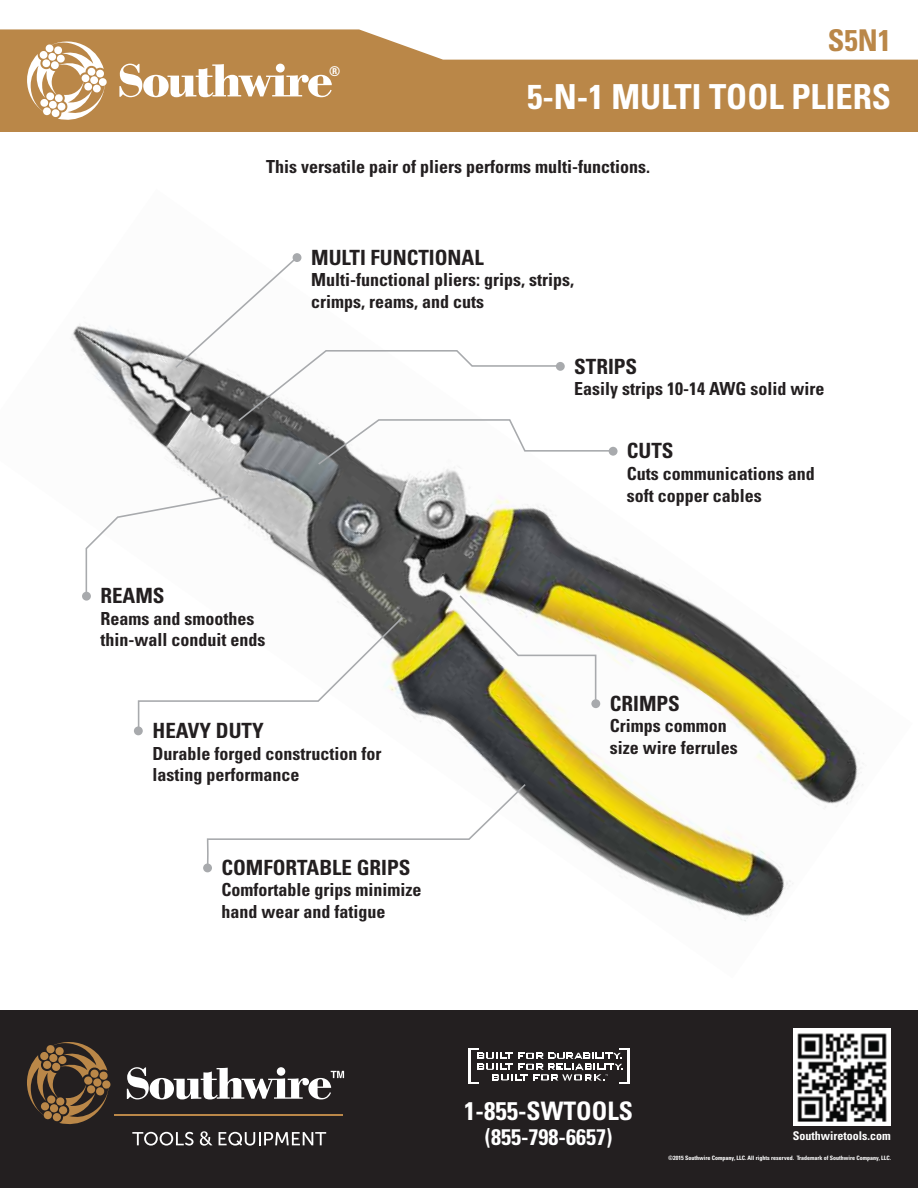
<style>
.page{position:relative;width:918px;height:1188px;background:#fff}
.page>*{position:absolute;margin:0;border:0;box-sizing:border-box;transform-origin:0 0}
.t1{font:700 condensed 34.5px "Univers";color:#fff}
.t2{font:700 condensed 30px "Univers";color:#ba8748}
.t3{font:700 condensed 25.5px "Univers";color:#fff}
.t4{font:700 condensed 22.5px "Univers";color:#fff}
.t5{font:700 condensed 21px "Univers";color:#231f20}
.t6{font:700 condensed 18px/21.6px "Univers";color:#231f20}
.t7{font:700 condensed 13.5px "Univers";color:#fff}
.t8{font:700 condensed 12px "Univers";color:#fff}
.t9{font:700 condensed 6px "Univers";color:#fff}
</style>
<div class="page">
<div style="left:0;top:7px;width:918px;height:125px;background:#ba8748"></div>
<svg style="left:0;top:7px;width:918px;height:53px;fill:#fff"></svg>
<div style="left:0;top:1010px;width:918px;height:178px;background:#231f20"></div>
<hr style="left:468px;top:1048px;width:3px;height:36px;background:#fff">
<hr style="left:627px;top:1048px;width:2px;height:36px;background:#fff">
<svg style="left:471px;top:1048px;width:156px;height:36px"></svg>
<div style="left:793px;top:1028px;width:98px;height:98px;background:#fff"></div>
<svg style="left:27px;top:1042px;width:84px;height:83px"></svg>
<hr style="left:115px;top:1114px;width:228px;height:2px;background:#ba8748">
<svg style="left:132px;top:1132px;width:62px;height:14px"></svg>
<svg style="left:200px;top:1131px;width:13px;height:15px"></svg>
<svg style="left:219px;top:1132px;width:107px;height:14px"></svg>
<svg style="left:127px;top:1067px;width:217px;height:32px"></svg>
<svg style="left:27px;top:40px;width:80px;height:80px"></svg>
<svg style="left:119px;top:64px;width:213px;height:33px"></svg>
<img style="left:72px;top:253px;width:792px;height:669px">
<div style="left:609px;top:447px;width:9px;height:9px;background:#a8aaad;border-radius:50%"></div>
<div style="left:293px;top:253px;width:8px;height:9px;background:#a8aaad;border-radius:50%"></div>
<svg style="left:174px;top:255px;width:440px;height:211px"></svg>
<div style="left:82px;top:592px;width:9px;height:9px;background:#a8aaad;border-radius:50%"></div>
<svg style="left:85px;top:495px;width:145px;height:103px"></svg>
<div style="left:134px;top:726px;width:9px;height:9px;background:#a8aaad;border-radius:50%"></div>
<svg style="left:137px;top:615px;width:267px;height:118px"></svg>
<div style="left:203px;top:864px;width:9px;height:8px;background:#a8aaad;border-radius:50%"></div>
<svg style="left:206px;top:782px;width:321px;height:87px"></svg>
<div style="left:591px;top:699px;width:9px;height:9px;background:#a8aaad;border-radius:50%"></div>
<svg style="left:458px;top:594px;width:139px;height:111px"></svg>
<img style="left:797px;top:1033px;width:89px;height:88px">
<p class="t7" style="left:329px;top:63px;width:13px">®</p>
<h2 class="t2" style="left:828px;top:22px;width:65px">S5N1</h2>
<h1 class="t1" style="left:527px;top:76px;width:366px">5-N-1 MULTI TOOL PLIERS</h1>
<p class="t6" style="left:266px;top:156px;width:385px">This versatile pair of pliers performs multi-functions.</p>
<p class="t5" style="left:311px;top:244px;width:174px">MULTI FUNCTIONAL</p>
<p class="t6" style="left:311px;top:269px;width:264px">Multi-functional pliers: grips, strips, crimps, reams, and cuts</p>
<p class="t5" style="left:574px;top:353px;width:65px">STRIPS</p>
<p class="t6" style="left:574px;top:378px;width:252px">Easily strips 10-14 AWG solid wire</p>
<p class="t5" style="left:100px;top:583px;width:66px">REAMS</p>
<p class="t6" style="left:100px;top:608px;width:167px">Reams and smoothes thin-wall conduit ends</p>
<p class="t5" style="left:153px;top:718px;width:113px">HEAVY DUTY</p>
<p class="t6" style="left:153px;top:742px;width:230px">Durable forged construction for lasting performance</p>
<p class="t5" style="left:221px;top:855px;width:190px">COMFORTABLE GRIPS</p>
<p class="t6" style="left:221px;top:879px;width:201px">Comfortable grips minimize hand wear and fatigue</p>
<p class="t5" style="left:627px;top:438px;width:48px">CUTS</p>
<p class="t6" style="left:627px;top:463px;width:189px">Cuts communications and soft copper cables</p>
<p class="t5" style="left:610px;top:690px;width:72px">CRIMPS</p>
<p class="t6" style="left:610px;top:715px;width:129px">Crimps common size wire ferrules</p>
<h3 class="t3" style="left:464px;top:1095px;width:170px">1-855-SWTOOLS</h3>
<p class="t4" style="left:485px;top:1123px;width:129px">(855-798-6657)</p>
<p class="t8" style="left:793px;top:1128px;width:100px">Southwiretools.com</p>
<p class="t9" style="left:668px;top:1154px;width:224px">©2015 Southwire Company, LLC. All rights reserved. Trademark of Southwire Company, LLC.</p>
</div>
